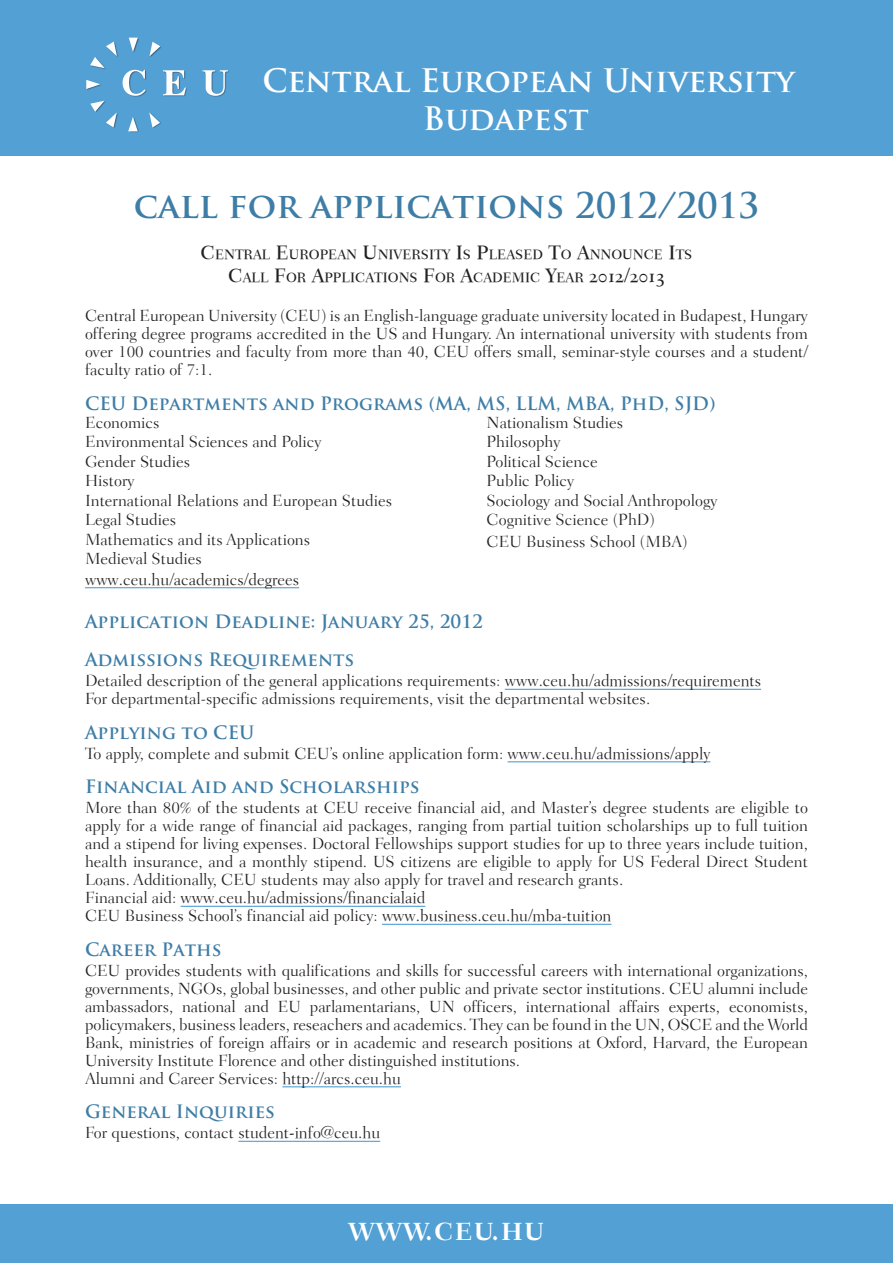
<style>
.page{position:relative;width:893px;height:1263px;background:#fff}
.page>*{position:absolute;margin:0;border:0;box-sizing:border-box;transform-origin:0 0}
.t1{font:700 34.5px "Trajan Pro";color:#3e7da6}
.t2{font:700 31.5px/37.8px "Trajan Pro";color:#fff}
.t3{font:700 25.5px "Fairfield LT Std";letter-spacing:.05em;color:#fff}
.t4{font:700 18px/38.5px "Trajan Pro";color:#3e7da6}
.t5{font:300 16.5px/18px "Fairfield LT Std";color:#231f20}
.t6{font:300 16.5px "Fairfield LT Std H45";color:#231f20}
.t7{font:13.65px/23.4px "Fairfield LHH Medium SC";color:#231f20;text-align:center}
.s1{font-size:19.5px}
.s2{font-family:"Fairfield LT Std H45"}
.s3{font-family:"Fairfield LT Std"}
.s4{font-family:"Fairfield LHH Medium SC";font-weight:400}
</style>
<div class="page">
<div style="left:0;top:0;width:893px;height:156px;background:#52a0d4"></div>
<div style="left:0;top:1205px;width:893px;height:58px;background:#52a0d4"></div>
<img style="left:87px;top:37px;width:140px;height:94px">
<hr style="left:85px;top:587px;width:214px;height:1px;background:#52a0d4">
<hr style="left:505px;top:689px;width:256px;height:1px;background:#52a0d4">
<hr style="left:508px;top:761px;width:202px;height:1px;background:#52a0d4">
<hr style="left:181px;top:906px;width:244px;height:1px;background:#52a0d4">
<hr style="left:382px;top:924px;width:229px;height:1px;background:#52a0d4">
<hr style="left:282px;top:1086px;width:119px;height:1px;background:#52a0d4">
<hr style="left:238px;top:1141px;width:142px;height:1px;background:#52a0d4">
<h2 class="t2" style="left:423px;top:62px;width:373px;text-indent:-160px">Central European University<br>Budapest</h2>
<h1 class="t1" style="left:134px;top:184px;width:627px">call for applications 2012/2013</h1>
<p class="t7" style="left:201px;top:243px;width:493px"><span class="s1">C</span>ENTRAL <span class="s1">E</span> UROPEAN <span class="s1">U</span> NIVERSITY <span class="s1">I</span> S <span class="s1">P</span>LEASED <span class="s1">T</span>O <span class="s1">A</span>NNOUNCE <span class="s1">I</span>TS<br><span class="s1">C</span>ALL <span class="s1">F</span>OR <span class="s1">A</span>PPLICATIONS <span class="s1">F</span>OR <span class="s1">A</span>CADEMIC <span class="s1">Y</span>EAR <span class="s1">2012/2013</span></p>
<p class="t5" style="left:85px;top:307px;width:724px;text-align:justify">Central European University (CEU) is an English-language graduate university located in Budapest, Hungary offering degree programs accredited in the US and Hungary. An international university with students from over 100 countries and faculty from more than 40, CEU offers small, seminar-style courses and a student/ faculty ratio of 7:1.</p>
<p class="t4" style="left:85px;top:384px;width:632px">CEU Departments and Programs (MA, MS, LLM, MBA, PhD, SJD)</p>
<p class="t5" style="left:85px;top:412px;width:309px;line-height:19.5px">Economics<br>Environmental Sciences and Policy<br>Gender Studies<br>History<br>International Relations and European Studies<br>Legal Studies<br>Mathematics and its Applications<br>Medieval Studies</p>
<p class="t5" style="left:487px;top:412px;width:232px;line-height:19.5px">Nationalism Studies<br>Philosophy<br>Political Science<br>Public Policy<br>Sociology and Social Anthropology<br>Cognitive Science (PhD)</p>
<p class="t5" style="left:487px;top:532px;width:203px">CEU Business School (MBA)</p>
<p class="t6" style="left:85px;top:570px;width:216px">www.ceu.hu/academics/degrees</p>
<p class="t4" style="left:85px;top:602px;width:399px">Application Deadline: January 25, 2012<br>Admissions Requirements</p>
<p class="t5" style="left:85px;top:672px;width:678px">Detailed description of the general applications requirements: <span class="s2">www.ceu.hu/admissions/requirements<br></span>For departmental-specific admissions requirements, visit the departmental websites.</p>
<p class="t4" style="left:85px;top:713px;width:171px">Applying to CEU</p>
<p class="t5" style="left:85px;top:744px;width:627px">To apply, complete and submit CEU’s online application form: <span class="s2">www.ceu.hu/admissions/apply</span></p>
<p class="t4" style="left:85px;top:767px;width:336px">Financial Aid and Scholarships</p>
<p class="t5" style="left:85px;top:799px;width:724px;text-align:justify">More than 80% of the students at CEU receive financial aid, and Master’s degree students are eligible to apply for a wide range of financial aid packages, ranging from partial tuition scholarships up to full tuition and a stipend for living expenses. Doctoral Fellowships support studies for up to three years include tuition, health insurance, and a monthly stipend. US citizens are eligible to apply for US Federal Direct Student Loans. Additionally, CEU students may also apply for travel and research grants.</p>
<p class="t6" style="left:85px;top:888px;width:342px"><span class="s3">Financial aid:</span> www.ceu.hu/admissions/financialaid</p>
<p class="t5" style="left:85px;top:907px;width:528px">CEU Business School’s financial aid policy: <span class="s2">www.business.ceu.hu/mba</span>-<span class="s2">tuition</span></p>
<p class="t4" style="left:85px;top:930px;width:138px">Career Paths</p>
<p class="t5" style="left:85px;top:961px;width:724px">CEU provides students with qualifications and skills for successful careers with international organizations, governments, NGOs, global businesses, and other public and private sector institutions. CEU alumni include ambassadors, national and EU parlamentarians, UN officers, international affairs experts, economists, policymakers, business leaders, reseachers and academics. They can be found in the UN, OSCE and the World Bank, ministries of foreign affairs or in academic and research positions at Oxford, Harvard, the European University Institute Florence and other distinguished institutions.<br>Alumni and Career Services: <span class="s2">http://arcs.ceu.hu</span></p>
<p class="t4" style="left:85px;top:1092px;width:191px">General Inquiries</p>
<p class="t5" style="left:85px;top:1124px;width:297px">For questions, contact <span class="s2">student</span><span class="s4">-</span><span class="s2">info@ceu.hu</span></p>
<h3 class="t3" style="left:349px;top:1217px;width:197px">WWW.CEU.HU</h3>
</div>
